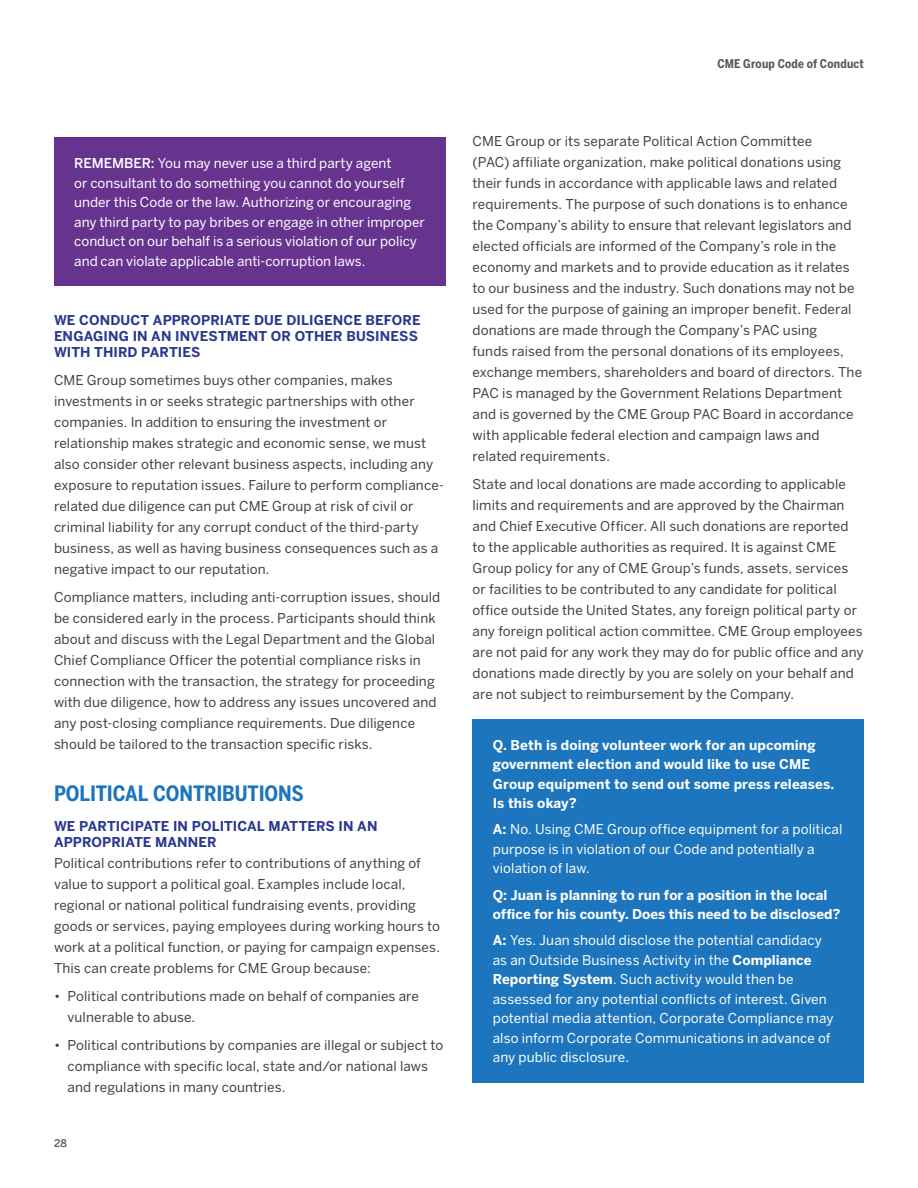
<style>
.page{position:relative;width:918px;height:1188px;background:#fff}
.page>*{position:absolute;margin:0;border:0;box-sizing:border-box;transform-origin:0 0}
.t1{font:700 21px "Benton Sans Cond";letter-spacing:-.005em;color:#1c75bd}
.t2{font:13.5px/21px "Benton Sans";letter-spacing:.01em;color:#414042}
.t3{font:13.5px/19.5px "Benton Sans";letter-spacing:.005em;color:#fff}
.t4{font:700 13.5px/19.5px "Benton Sans";letter-spacing:.005em;color:#fff}
.t5{font:700 13.5px/16.2px "Benton Sans";letter-spacing:.005em;color:#2b388f}
.t6{font:700 12px "Benton Sans Cond";letter-spacing:.015em;color:#58595b}
.t7{font:500 10.5px "Benton Sans";color:#58595b}
.s1{font-weight:500}
.s2{font-weight:700}
</style>
<div class="page">
<div style="left:54px;top:138px;width:392px;height:148px;background:#66338f"></div>
<div style="left:472px;top:719px;width:392px;height:364px;background:#1c75bd"></div>
<p class="t3" style="left:74px;top:154px;width:352px"><span class="s1">REMEMBER:</span> You may never use a third party agent<br>or consultant to do something you cannot do yourself under this Code or the law. Authorizing or encouraging any third party to pay bribes or engage in other improper conduct on our behalf is a serious violation of our policy and can violate applicable anti-corruption laws.</p>
<p class="t5" style="left:54px;top:312px;width:368px">WE CONDUCT APPROPRIATE DUE DILIGENCE BEFORE<br>ENGAGING IN AN INVESTMENT OR OTHER BUSINESS<br>WITH THIRD PARTIES</p>
<p class="t2" style="left:54px;top:370px;width:391px">CME Group sometimes buys other companies, makes investments in or seeks strategic partnerships with other companies. In addition to ensuring the investment or relationship makes strategic and economic sense, we must also consider other relevant business aspects, including any exposure to reputation issues. Failure to perform compliance&shy;related due diligence can put CME Group at risk of civil or criminal liability for any corrupt conduct of the third-party business, as well as having business consequences such as a negative impact to our reputation.</p>
<p class="t2" style="left:54px;top:586px;width:388px">Compliance matters, including anti-corruption issues, should be considered early in the process. Participants should think about and discuss with the Legal Department and the Global Chief Compliance Officer the potential compliance risks in connection with the transaction, the strategy for proceeding with due diligence, how to address any issues uncovered and any post-closing compliance requirements. Due diligence should be tailored to the transaction specific risks.</p>
<h1 class="t1" style="left:54px;top:781px;width:252px">POLITICAL CONTRIBUTIONS</h1>
<p class="t5" style="left:54px;top:818px;width:325px">WE PARTICIPATE IN POLITICAL MATTERS IN AN<br>APPROPRIATE MANNER</p>
<p class="t2" style="left:54px;top:852px;width:388px">Political contributions refer to contributions of anything of value to support a political goal. Examples include local, regional or national political fundraising events, providing goods or services, paying employees during working hours to work at a political function, or paying for campaign expenses.<br>This can create problems for CME Group because:</p>
<p class="t2" style="left:68px;top:985px;width:353px;text-indent:-14px">• Political contributions made on behalf of companies are vulnerable to abuse.</p>
<p class="t2" style="left:68px;top:1034px;width:377px;text-indent:-14px">• Political contributions by companies are illegal or subject to compliance with specific local, state and/or national laws and regulations in many countries.</p>
<p class="t7" style="left:54px;top:1137px;width:15px">28</p>
<p class="t6" style="left:717px;top:56px;width:148px">CME Group Code of Conduct</p>
<p class="t2" style="left:472px;top:130px;width:391px">CME Group or its separate Political Action Committee<br>(PAC) affiliate organization, make political donations using their funds in accordance with applicable laws and related requirements. The purpose of such donations is to enhance the Company’s ability to ensure that relevant legislators and elected officials are informed of the Company’s role in the economy and markets and to provide education as it relates to our business and the industry. Such donations may not be used for the purpose of gaining an improper benefit. Federal donations are made through the Company’s PAC using<br>funds raised from the personal donations of its employees, exchange members, shareholders and board of directors. The PAC is managed by the Government Relations Department and is governed by the CME Group PAC Board in accordance with applicable federal election and campaign laws and related requirements.</p>
<p class="t2" style="left:472px;top:473px;width:393px">State and local donations are made according to applicable limits and requirements and are approved by the Chairman and Chief Executive Officer. All such donations are reported to the applicable authorities as required. It is against CME Group policy for any of CME Group’s funds, assets, services or facilities to be contributed to any candidate for political office outside the United States, any foreign political party or any foreign political action committee. CME Group employees are not paid for any work they may do for public office and any donations made directly by you are solely on your behalf and are not subject to reimbursement by the Company.</p>
<p class="t4" style="left:493px;top:735px;width:343px">Q. Beth is doing volunteer work for an upcoming government election and would like to use CME Group equipment to send out some press releases.<br>Is this okay?</p>
<p class="t3" style="left:493px;top:820px;width:351px"><span class="s2">A:</span> No. Using CME Group office equipment for a political purpose is in violation of our Code and potentially a violation of law.</p>
<p class="t4" style="left:493px;top:885px;width:349px">Q: Juan is planning to run for a position in the local office for his county. Does this need to be disclosed?</p>
<p class="t3" style="left:493px;top:931px;width:342px"><span class="s2">A:</span> Yes. Juan should disclose the potential candidacy as an Outside Business Activity in the <span class="s2">Compliance Reporting System</span>. Such activity would then be assessed for any potential conflicts of interest. Given potential media attention, Corporate Compliance may also inform Corporate Communications in advance of any public disclosure.</p>
</div>
